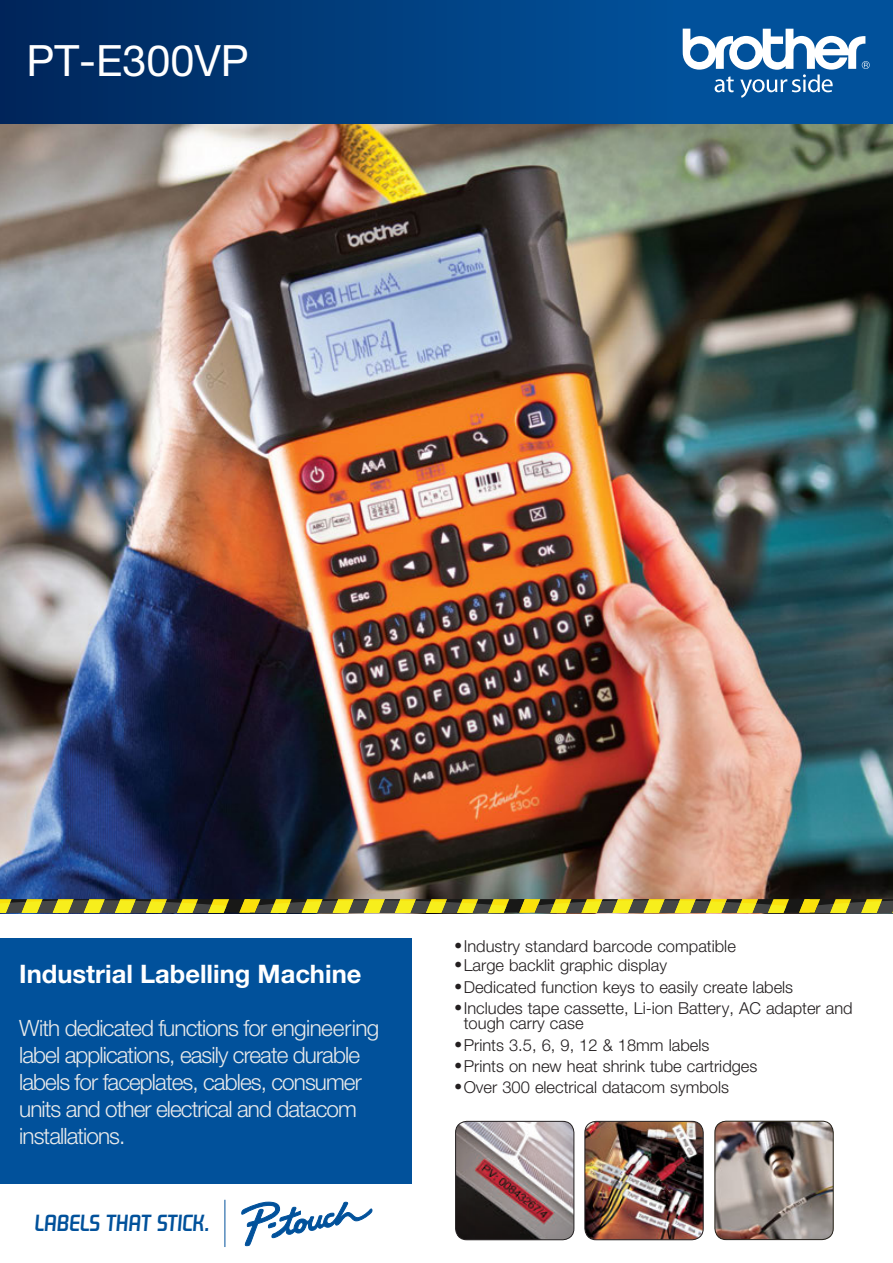
<style>
.page{position:relative;width:893px;height:1263px;background:#fff}
.page>*{position:absolute;margin:0;border:0;box-sizing:border-box;transform-origin:0 0}
.t1{font:43.2px "Helvetica Neue";color:#fff}
.t2{font:700 25.5px "Helvetica Neue";color:#fff}
.t3{font:23.25px "Future Bugler";letter-spacing:-.01em;color:#01519b}
.t4{font:300 22.5px/27px "Helvetica Neue LT Std";letter-spacing:-.04em;color:#e9eaeb}
.t5{font:300 16.5px/15px "Helvetica Neue";color:#231f20}
.s1{font-family:"Helvetica";font-weight:400;font-size:18px}
</style>
<div class="page">
<img style="left:0;top:123px;width:893px;height:776px">
<div style="left:0;top:0;width:683px;height:123px;background:linear-gradient(to right,#00265a,#01529c)"></div>
<div style="left:683px;top:0;width:210px;height:123px;background:#01519b"></div>
<svg style="left:683px;top:29px;width:187px;height:69px"></svg>
<div style="left:0;top:938px;width:412px;height:246px;background:#01519b"></div>
<hr style="left:225px;top:1200px;width:1px;height:47px;background:#01519b">
<svg style="left:241px;top:1202px;width:131px;height:44px"></svg>
<img style="left:456px;top:1121px;width:118px;height:119px">
<div style="left:455px;top:1121px;width:119px;height:119px;border:1px solid #231f20;border-radius:11px"></div>
<img style="left:585px;top:1121px;width:118px;height:119px">
<div style="left:584px;top:1121px;width:120px;height:119px;border:1px solid #231f20;border-radius:11px"></div>
<img style="left:715px;top:1121px;width:118px;height:118px">
<div style="left:714px;top:1121px;width:120px;height:119px;border:1px solid #231f20;border-radius:11px"></div>
<svg style="left:0;top:899px;width:893px;height:14px"></svg>
<h1 class="t1" style="left:26px;top:35px;width:224px">PT-E300VP</h1>
<h2 class="t2" style="left:19px;top:958px;width:344px">Industrial Labelling Machine</h2>
<h3 class="t4" style="left:19px;top:1014px;width:362px">With dedicated functions for engineering label applications, easily create durable labels for faceplates, cables, consumer units and other electrical and datacom installations.</h3>
<h3 class="t3" style="left:35px;top:1209px;width:177px">LABELS THAT STICK.</h3>
<p class="t5" style="left:455px;top:938px;width:282px"><span class="s1">•</span>Industry standard barcode compatible</p>
<p class="t5" style="left:455px;top:958px;width:213px"><span class="s1">•</span>Large backlit graphic display</p>
<p class="t5" style="left:455px;top:979px;width:339px"><span class="s1">•</span>Dedicated function keys to easily create labels</p>
<p class="t5" style="left:464px;top:1000px;width:390px;text-indent:-9px"><span class="s1">•</span>Includes tape cassette, Li-ion Battery, AC adapter and tough carry case</p>
<p class="t5" style="left:455px;top:1037px;width:256px"><span class="s1">•</span>Prints 3.5, 6, 9, 12 &amp; 18mm labels</p>
<p class="t5" style="left:455px;top:1058px;width:304px"><span class="s1">•</span>Prints on new heat shrink tube cartridges</p>
<p class="t5" style="left:455px;top:1079px;width:275px"><span class="s1">•</span>Over 300 electrical datacom symbols</p>
</div>
